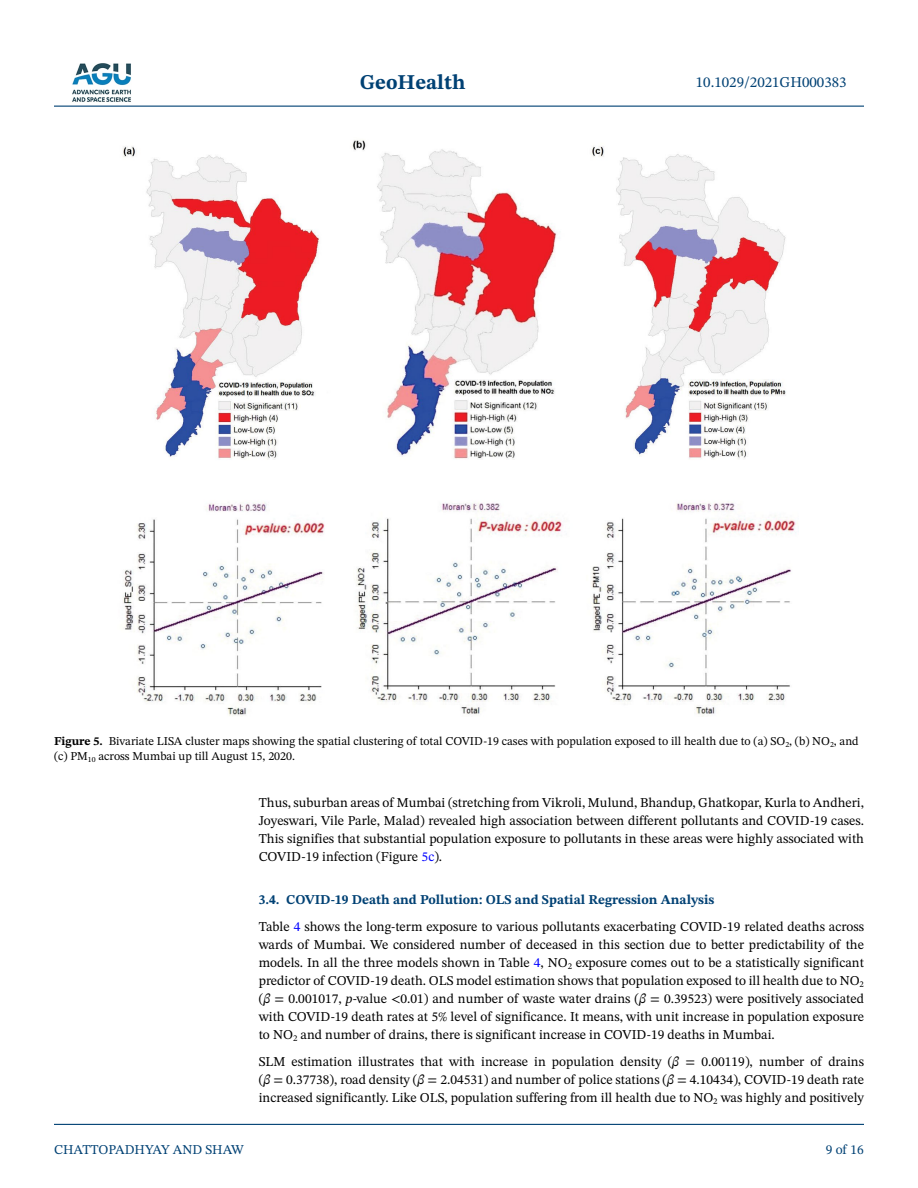
<style>
.page{position:relative;width:918px;height:1188px;background:#fff}
.page>*{position:absolute;margin:0;border:0;box-sizing:border-box;transform-origin:0 0}
.t1{font:700 21px "STIX Two Text";color:#004174}
.t2{font:15px "STIX Two Text";color:#004174}
.t3{font:13.5px/18px "STIX Two Text";color:#000;text-align:justify}
.t4{font:13.5px "STIX Two Text";color:#004174}
.t5{font:12px/15px "STIX Two Text";color:#000}
.s1{font-weight:700}
.s2{color:#00f}
.s3{font-weight:700;color:#004174}
.s4{font-style:italic}
</style>
<div class="page">
<hr style="left:54px;top:106px;width:810px;height:1px;background:#004174">
<hr style="left:54px;top:1124px;width:810px;height:1px;background:#004174">
<img style="left:72px;top:63px;width:59px;height:39px">
<img style="left:123px;top:140px;width:675px;height:577px">
<h1 class="t1" style="left:360px;top:67px;width:107px">GeoHealth</h1>
<p class="t2" style="left:696px;top:72px;width:152px">10.1029/2021GH000383</p>
<p class="t5" style="left:54px;top:734px;width:806px"><span class="s1">Figure 5.</span> Bivariate LISA cluster maps showing the spatial clustering of total COVID-19 cases with population exposed to ill health due to (a) SO<sub>2</sub>, (b) NO<sub>2</sub>, and (c) PM<sub>10</sub> across Mumbai up till August 15, 2020.</p>
<p class="t3" style="left:259px;top:793px;width:607px">Thus, suburban areas of Mumbai (stretching from Vikroli, Mulund, Bhandup, Ghatkopar, Kurla to Andheri, Joyeswari, Vile Parle, Malad) revealed high association between different pollutants and COVID-19 cases.<br>This signifies that substantial population exposure to pollutants in these areas were highly associated with COVID-19 infection (Figure <span class="s2">5c</span>).</p>
<p class="t3" style="left:259px;top:886px;width:607px;line-height:27px"><span class="s3">3.4. COVID-19 Death and Pollution: OLS and Spatial Regression Analysis<br></span>Table <span class="s2">4</span> shows the long-term exposure to various pollutants exacerbating COVID-19 related deaths across</p>
<p class="t3" style="left:259px;top:936px;width:607px">wards of Mumbai. We considered number of deceased in this section due to better predictability of the models. In all the three models shown in Table <span class="s2">4</span>, NO<sub>2</sub> exposure comes out to be a statistically significant predictor of COVID-19 death. OLS model estimation shows that population exposed to ill health due to NO<sub>2 </sub>(<span class="s4">β</span> = 0.001017, <span class="s4">p</span>-value &lt;0.01) and number of waste water drains (<span class="s4">β</span> = 0.39523) were positively associated with COVID-19 death rates at 5% level of significance. It means, with unit increase in population exposure to NO<sub>2</sub> and number of drains, there is significant increase in COVID-19 deaths in Mumbai.</p>
<p class="t3" style="left:259px;top:1053px;width:607px">SLM estimation illustrates that with increase in population density (<span class="s4">β</span> = 0.00119), number of drains (<span class="s4">β</span> = 0.37738), road density (<span class="s4">β</span> = 2.04531) and number of police stations (<span class="s4">β</span> = 4.10434), COVID-19 death rate increased significantly. Like OLS, population suffering from ill health due to NO<sub>2</sub> was highly and positively</p>
<p class="t4" style="left:54px;top:1140px;width:191px">CHATTOPADHYAY AND SHAW</p>
<p class="t4" style="left:826px;top:1140px;width:40px">9 of 16</p>
</div>
